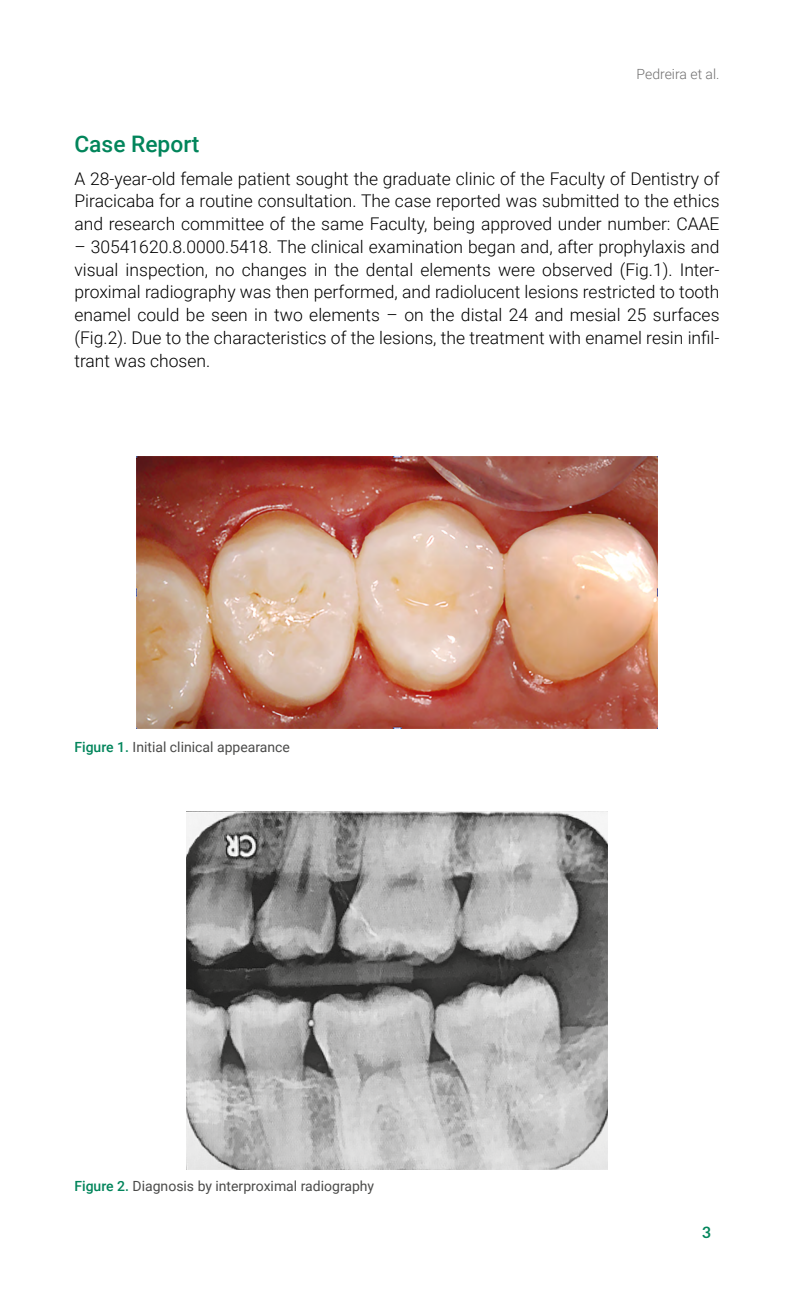
<style>
.page{position:relative;width:794px;height:1290px;background:#fff}
.page>*{position:absolute;margin:0;border:0;box-sizing:border-box;transform-origin:0 0}
.t1{font:500 22.75px "Roboto";color:#02855b}
.t2{font:300 17.5px/22.8px "Roboto";color:#000;text-align:justify}
.t3{font:700 15.75px "Lato";color:#02855b}
.t4{font:14px "Roboto";color:#4a4a49}
.t5{font:300 14px "Roboto";color:#706f6f}
.s1{font-weight:500;color:#02855b}
</style>
<div class="page">
<img style="left:136px;top:457px;width:521px;height:271px">
<img style="left:186px;top:811px;width:422px;height:358px">
<p class="t5" style="left:636px;top:64px;width:84px">Pedreira et al.</p>
<h1 class="t1" style="left:74px;top:128px;width:127px">Case Report</h1>
<p class="t2" style="left:74px;top:166px;width:646px">A 28-year-old female patient sought the graduate clinic of the Faculty of Dentistry of Piracicaba for a routine consultation. The case reported was submitted to the ethics and research committee of the same Faculty, being approved under number: CAAE</p>
<p class="t2" style="left:74px;top:235px;width:646px">– 30541620.8.0000.5418. The clinical examination began and, after prophylaxis and visual inspection, no changes in the dental elements were observed (Fig.1). Inter&shy;proximal radiography was then performed, and radiolucent lesions restricted to tooth enamel could be seen in two elements – on the distal 24 and mesial 25 surfaces (Fig.2). Due to the characteristics of the lesions, the treatment with enamel resin infil&shy;trant was chosen.</p>
<p class="t4" style="left:74px;top:737px;width:217px"><span class="s1">Figure 1.</span> Initial clinical appearance</p>
<p class="t4" style="left:74px;top:1176px;width:301px"><span class="s1">Figure 2.</span> Diagnosis by interproximal radiography</p>
<p class="t3" style="left:701px;top:1223px;width:11px">3</p>
</div>
